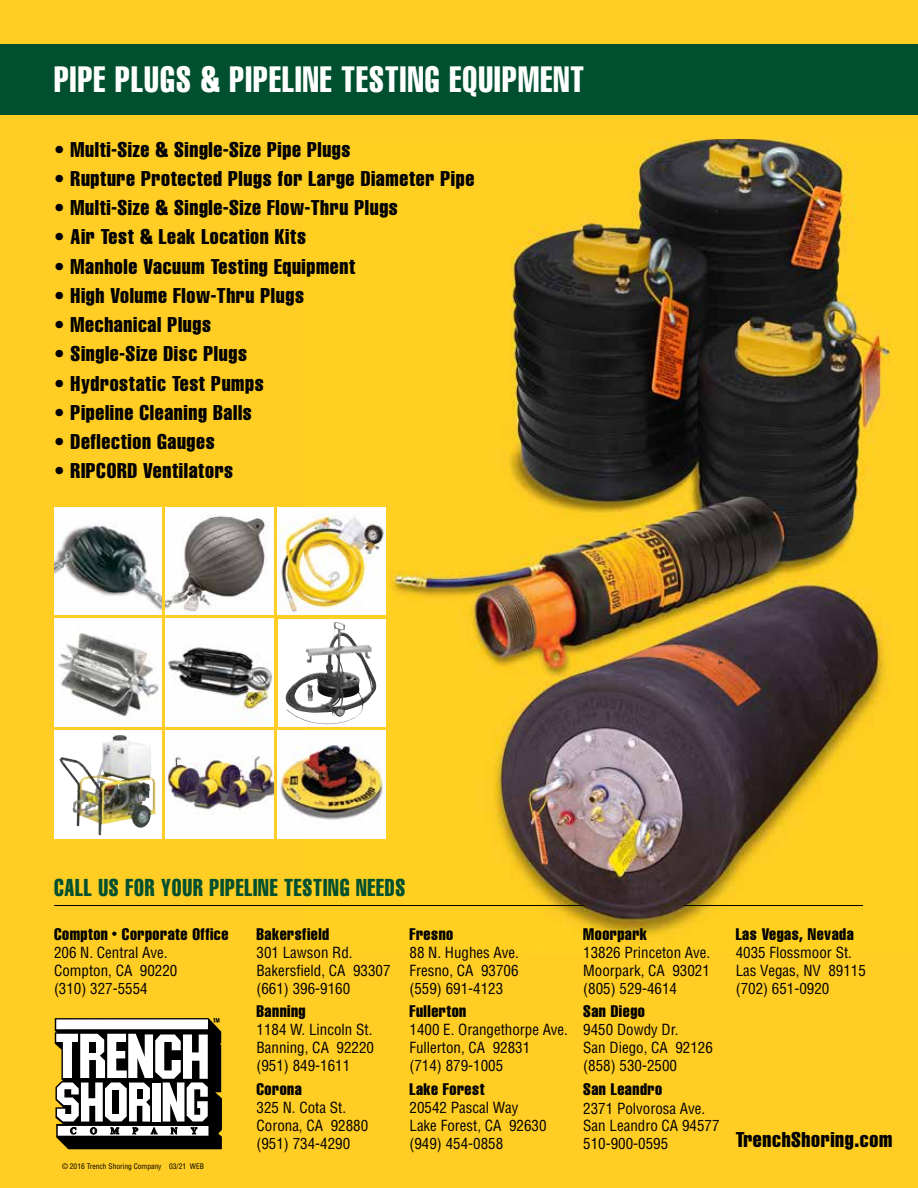
<style>
.page{position:relative;width:918px;height:1188px;background:#ffcd23}
.page>*{position:absolute;margin:0;border:0;box-sizing:border-box;transform-origin:0 0}
.t1{font:extra-condensed 36px "Helvetica";letter-spacing:.04em;color:#fff;scale:.88 1}
.t2{font:extra-condensed 24px "Helvetica";letter-spacing:.04em;color:#00502f;scale:.88 1}
.t3{font:extra-condensed 21px "Helvetica";letter-spacing:.03em;color:#000}
.t4{font:extra-condensed 16.5px "Helvetica";letter-spacing:.03em;color:#000}
.t5{font:condensed 15px/18px "Helvetica";color:#000}
.t6{font:condensed 7.5px "Helvetica";color:#000}
.s1{font-size:12px}
</style>
<div class="page">
<svg style="left:55px;top:1018px;width:167px;height:131px;background:#8b8985"></svg>
<div style="left:0;top:44px;width:918px;height:70px;background:#00502f"></div>
<img style="left:303px;top:140px;width:588px;height:796px">
<div style="left:54px;top:730px;width:108px;height:108px;background:#fff"></div>
<img style="left:59px;top:736px;width:97px;height:99px">
<img style="left:166px;top:730px;width:108px;height:108px">
<img style="left:278px;top:730px;width:108px;height:108px">
<hr style="left:54px;top:905px;width:529px;height:1px;background:#000">
<hr style="left:684px;top:905px;width:179px;height:1px;background:#000">
<img style="left:54px;top:619px;width:108px;height:108px">
<img style="left:166px;top:619px;width:108px;height:108px">
<div style="left:278px;top:619px;width:108px;height:108px;background:#fff"></div>
<img style="left:285px;top:622px;width:77px;height:101px">
<img style="left:54px;top:507px;width:108px;height:108px">
<img style="left:166px;top:507px;width:108px;height:108px">
<img style="left:278px;top:507px;width:107px;height:108px">
<h1 class="t1" style="left:54px;top:56px;width:604px">PIPE PLUGS &amp; PIPELINE TESTING EQUIPMENT</h1>
<h3 class="t3" style="left:54px;top:136px;width:298px">• Multi-Size &amp; Single-Size Pipe Plugs</h3>
<h3 class="t3" style="left:54px;top:165px;width:422px">• Rupture Protected Plugs for Large Diameter Pipe</h3>
<h3 class="t3" style="left:54px;top:194px;width:345px">• Multi-Size &amp; Single-Size Flow-Thru Plugs</h3>
<h3 class="t3" style="left:54px;top:223px;width:253px">• Air Test &amp; Leak Location Kits</h3>
<h3 class="t3" style="left:54px;top:253px;width:303px">• Manhole Vacuum Testing Equipment</h3>
<h3 class="t3" style="left:54px;top:282px;width:251px">• High Volume Flow-Thru Plugs</h3>
<h3 class="t3" style="left:54px;top:311px;width:159px">• Mechanical Plugs</h3>
<h3 class="t3" style="left:54px;top:341px;width:194px">• Single-Size Disc Plugs</h3>
<h3 class="t3" style="left:54px;top:370px;width:211px">• Hydrostatic Test Pumps</h3>
<h3 class="t3" style="left:54px;top:399px;width:199px">• Pipeline Cleaning Balls</h3>
<h3 class="t3" style="left:54px;top:428px;width:162px">• Deflection Gauges</h3>
<h3 class="t3" style="left:54px;top:458px;width:181px">• RIPCORD Ventilators</h3>
<h2 class="t2" style="left:54px;top:872px;width:401px">CALL US FOR YOUR PIPELINE TESTING NEEDS</h2>
<p class="t4" style="left:256px;top:924px;width:74px">Bakersfield</p>
<p class="t5" style="left:256px;top:943px;width:136px">301 Lawson Rd.<br>Bakersfield, CA 93307 (661) 396-9160</p>
<p class="t4" style="left:256px;top:1001px;width:51px">Banning</p>
<p class="t5" style="left:256px;top:1020px;width:119px;text-align:justify">1184 W. Lincoln St.<br>Banning, CA 92220 (951) 849-1611</p>
<p class="t4" style="left:256px;top:1078px;width:47px">Corona</p>
<p class="t5" style="left:256px;top:1098px;width:113px">325 N. Cota St.<br>Corona, CA 92880 (951) 734-4290</p>
<p class="t4" style="left:54px;top:924px;width:176px">Compton <span class="s1">•</span> Corporate Office</p>
<p class="t5" style="left:54px;top:943px;width:125px">206 N. Central Ave.<br>Compton, CA 90220 (310) 327-5554</p>
<p class="t4" style="left:410px;top:924px;width:45px">Fresno</p>
<p class="t5" style="left:410px;top:943px;width:111px;text-align:justify">88 N. Hughes Ave.<br>Fresno, CA 93706 (559) 691-4123</p>
<p class="t4" style="left:410px;top:1001px;width:58px">Fullerton</p>
<p class="t5" style="left:410px;top:1020px;width:160px">1400 E. Orangethorpe Ave.<br>Fullerton, CA 92831<br>(714) 879-1005</p>
<p class="t4" style="left:410px;top:1078px;width:77px">Lake Forest</p>
<p class="t5" style="left:410px;top:1098px;width:139px">20542 Pascal Way<br>Lake Forest, CA 92630 (949) 454-0858</p>
<p class="t6" style="left:62px;top:1162px;width:144px">© 2016 Trench Shoring Company 03/21 WEB</p>
<p class="t4" style="left:583px;top:924px;width:65px">Moorpark</p>
<p class="t5" style="left:583px;top:943px;width:128px;text-align:justify">13826 Princeton Ave.<br>Moorpark, CA 93021 (805) 529-4614</p>
<p class="t4" style="left:583px;top:1001px;width:63px">San Diego</p>
<p class="t5" style="left:583px;top:1020px;width:131px">9450 Dowdy Dr.<br>San Diego, CA 92126 (858) 530-2500</p>
<p class="t4" style="left:583px;top:1078px;width:80px">San Leandro</p>
<p class="t5" style="left:583px;top:1100px;width:138px;line-height:17.2px">2371 Polvorosa Ave.<br>San Leandro CA 94577<br>510-900-0595</p>
<p class="t4" style="left:736px;top:924px;width:120px">Las Vegas, Nevada</p>
<p class="t5" style="left:736px;top:943px;width:132px">4035 Flossmoor St.<br>Las Vegas, NV 89115 (702) 651-0920</p>
<h3 class="t3" style="left:736px;top:1127px;width:158px">TrenchShoring.com</h3>
</div>
